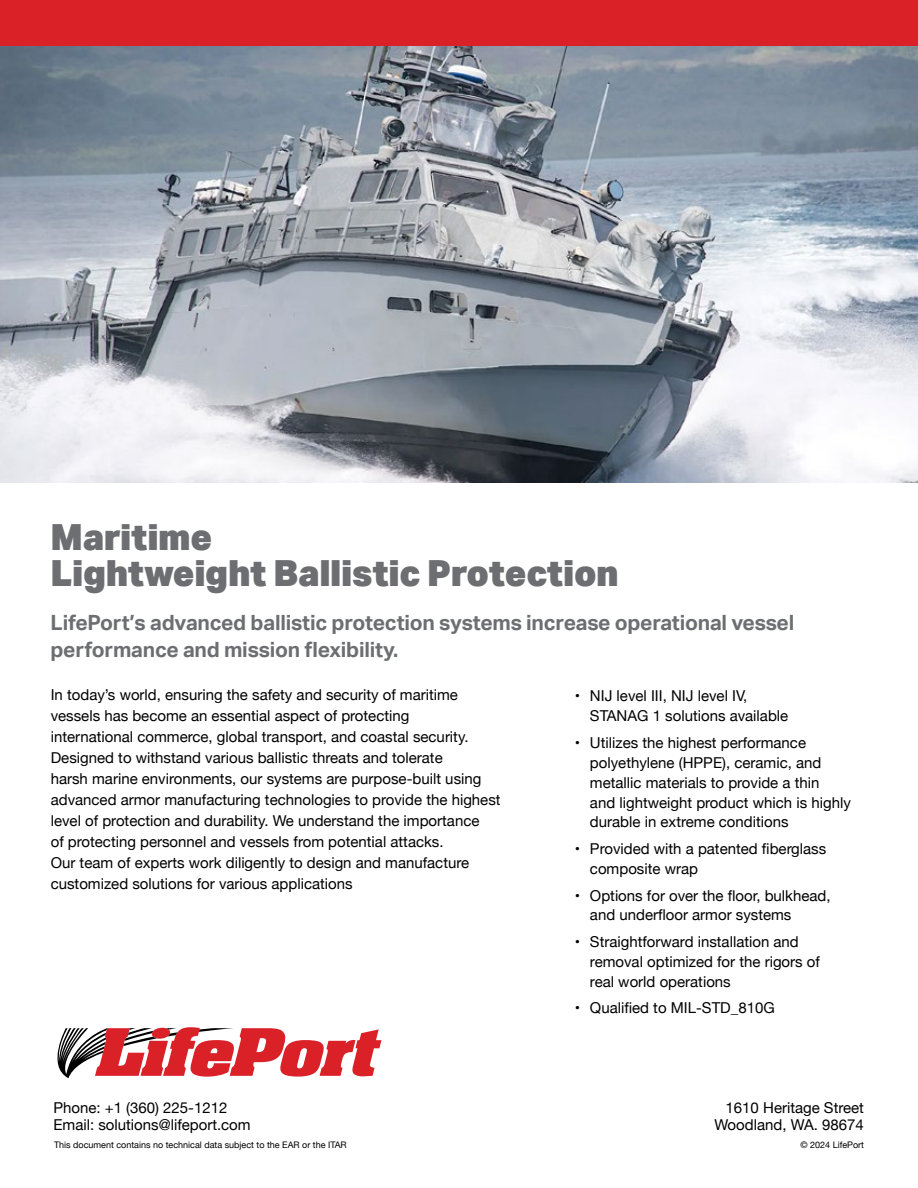
<style>
.page{position:relative;width:918px;height:1188px;background:#fff}
.page>*{position:absolute;margin:0;border:0;box-sizing:border-box;transform-origin:0 0}
.t1{font:900 36px/36px "ARMOUR";letter-spacing:-.01em;color:#6d6e71}
.t2{font:700 21px/27px "ARMOUR";letter-spacing:-.01em;color:#6d6e71}
.t3{font:15px/21px "Helvetica Neue";color:#000}
.t4{font:9px "Helvetica Neue";color:#000}
</style>
<div class="page">
<img style="left:0;top:45px;width:918px;height:438px">
<svg style="left:57px;top:1027px;width:324px;height:51px"></svg>
<div style="left:0;top:0;width:918px;height:45px;background:#da2128"></div>
<h1 class="t1" style="left:51px;top:518px;width:570px">Maritime<br>Lightweight Ballistic Protection</h1>
<h2 class="t2" style="left:51px;top:609px;width:745px">LifePort’s advanced ballistic protection systems increase operational vessel performance and mission flexibility.</h2>
<p class="t3" style="left:51px;top:685px;width:451px">In today’s world, ensuring the safety and security of maritime vessels has become an essential aspect of protecting<br>international commerce, global transport, and coastal security.<br>Designed to withstand various ballistic threats and tolerate<br>harsh marine environments, our systems are purpose-built using advanced armor manufacturing technologies to provide the highest level of protection and durability. We understand the importance<br>of protecting personnel and vessels from potential attacks.<br>Our team of experts work diligently to design and manufacture customized solutions for various applications</p>
<p class="t3" style="left:590px;top:687px;width:200px;line-height:19.8px;text-indent:-15px">• NIJ level III, NIJ level IV,<br>STANAG 1 solutions available</p>
<p class="t3" style="left:590px;top:734px;width:262px;line-height:19.8px;text-indent:-15px">• Utilizes the highest performance polyethylene (HPPE), ceramic, and metallic materials to provide a thin<br>and lightweight product which is highly durable in extreme conditions</p>
<p class="t3" style="left:590px;top:840px;width:238px;line-height:19.8px;text-indent:-15px">• Provided with a patented fiberglass composite wrap</p>
<p class="t3" style="left:590px;top:886px;width:242px;line-height:19.8px;text-indent:-15px">• Options for over the floor, bulkhead, and underfloor armor systems</p>
<p class="t3" style="left:590px;top:933px;width:232px;line-height:20px;text-indent:-15px">• Straightforward installation and removal optimized for the rigors of real world operations</p>
<p class="t3" style="left:575px;top:998px;width:201px">• Qualified to MIL-STD_810G</p>
<p class="t3" style="left:53px;top:1100px;width:199px;line-height:16.5px">Phone: +1 (360) 225-1212<br>Email: solutions@lifeport.com</p>
<p class="t3" style="left:715px;top:1100px;width:151px;line-height:16.5px;text-align:right">1610 Heritage Street<br>Woodland, WA. 98674</p>
<p class="t4" style="left:54px;top:1138px;width:294px">This document contains no technical data subject to the EAR or the ITAR</p>
<p class="t4" style="left:800px;top:1138px;width:65px">© 2024 LifePort</p>
</div>
